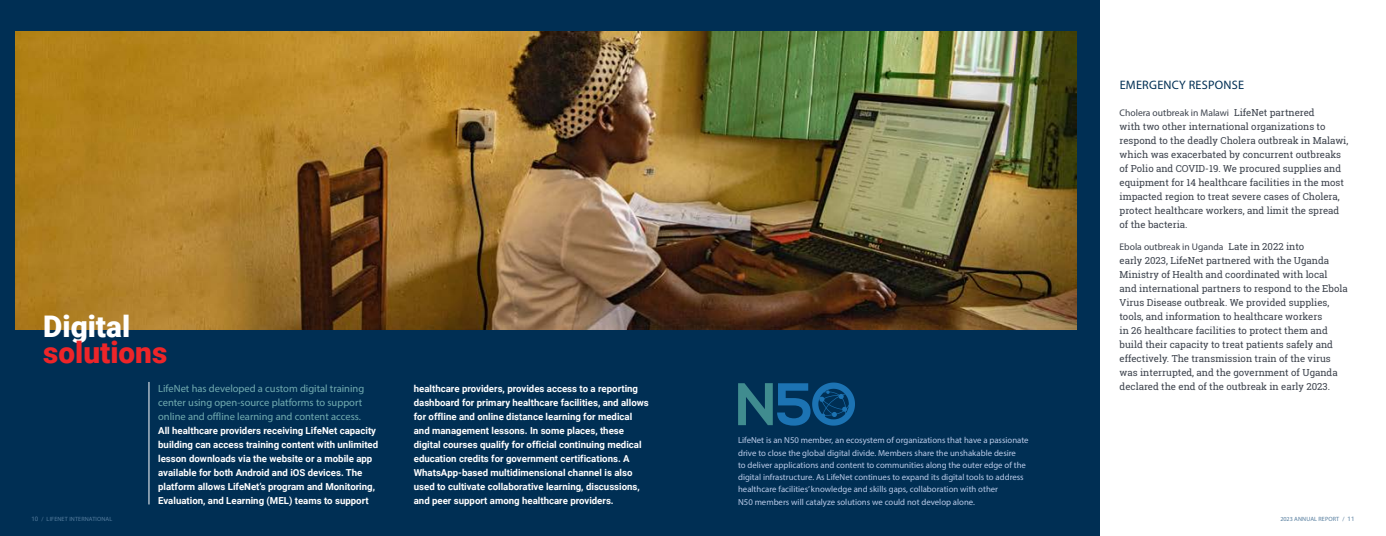
<style>
.page{position:relative;width:1386px;height:536px;background:#fff}
.page>*{position:absolute;margin:0;border:0;box-sizing:border-box;transform-origin:0 0}
.t1{font:900 29.75px "Roboto";color:#ee2529}
.t2{font:900 29.75px "Roboto";color:#fff}
.t3{font:12.25px "Myriad Pro";letter-spacing:.02em;color:#002f54}
.t4{font:10.5px/14px "Myriad Pro";color:#72acb0}
.t5{font:9.62px/14px "Roboto Slab";color:#3d434d}
.t6{font:700 9.62px/14px "Roboto";color:#fff}
.t7{font:9.62px "Myriad Pro";color:#3d434d}
.t8{font:8.75px/12.2px "Myriad Pro";color:#bacbe9}
.t9{font:6.12px "Myriad Pro";letter-spacing:.02em;color:#557d9e}
.s1{font-family:"Roboto Slab"}
.s2{font-family:"Roboto"}
</style>
<div class="page">
<div style="left:0;top:0;width:1100px;height:536px;background:#002f54"></div>
<img style="left:16px;top:32px;width:1061px;height:297px">
<hr style="left:149px;top:382px;width:1px;height:122px;background:#fff">
<svg style="left:738px;top:382px;width:117px;height:43px"></svg>
<h1 class="t2" style="left:43px;top:306px;width:88px">Digital</h1>
<h1 class="t1" style="left:43px;top:331px;width:126px">solutions</h1>
<p class="t4" style="left:158px;top:381px;width:208px">LifeNet has developed a custom digital training center using open-source platforms to support online and offline learning and content access.</p>
<p class="t6" style="left:158px;top:423px;width:222px">All healthcare providers receiving LifeNet capacity building can access training content with unlimited lesson downloads via the website or a mobile app available for both Android and iOS devices. The platform allows LifeNet’s program and Monitoring, Evaluation, and Learning (MEL) teams to support</p>
<p class="t6" style="left:414px;top:381px;width:237px">healthcare providers, provides access to a reporting dashboard for primary healthcare facilities, and allows for offline and online distance learning for medical and management lessons. In some places, these digital courses qualify for official continuing medical education credits for government certifications. A WhatsApp-based multidimensional channel is also used to cultivate collaborative learning, discussions, and peer support among healthcare providers.</p>
<p class="t8" style="left:738px;top:434px;width:292px">LifeNet is an N50 member, an ecosystem of organizations that have a passionate drive to close the global digital divide. Members share the unshakable desire<br>to deliver applications and content to communities along the outer edge of the digital infrastructure. As LifeNet continues to expand its digital tools to address healthcare facilities’ knowledge and skills gaps, collaboration with other<br>N50 members will catalyze solutions we could not develop alone.</p>
<p class="t3" style="left:1120px;top:77px;width:126px">EMERGENCY RESPONSE</p>
<p class="t7" style="left:1120px;top:107px;width:197px">Cholera outbreak in Malawi <span class="s1">LifeNet partnered</span></p>
<p class="t5" style="left:1120px;top:119px;width:230px">with two other international organizations to respond to the deadly Cholera outbreak in Malawi, which was exacerbated by concurrent outbreaks of Polio and COVID-19. We procured supplies and equipment for 14 healthcare facilities in the most impacted region to treat severe cases of Cholera, protect healthcare workers, and limit the spread of the bacteria.</p>
<p class="t7" style="left:1120px;top:241px;width:186px">Ebola outbreak in Uganda <span class="s1">Late in 2022 into</span></p>
<p class="t5" style="left:1120px;top:253px;width:230px">early 2023, LifeNet partnered with the Uganda Ministry of Health and coordinated with local<br>and international partners to respond to the Ebola Virus Disease outbreak. We provided supplies, tools, and information to healthcare workers<br>in 26 healthcare facilities to protect them and build their capacity to treat patients safely and effectively. The transmission train of the virus was interrupted, and the government of Uganda declared the end of the outbreak in early 2023.</p>
<p class="t9" style="left:32px;top:515px;width:82px"><span class="s2">10</span> / LIFENET INTERNATIONAL</p>
<p class="t9" style="left:1280px;top:515px;width:76px">2023 ANNUAL REPORT / <span class="s2">11</span></p>
</div>
